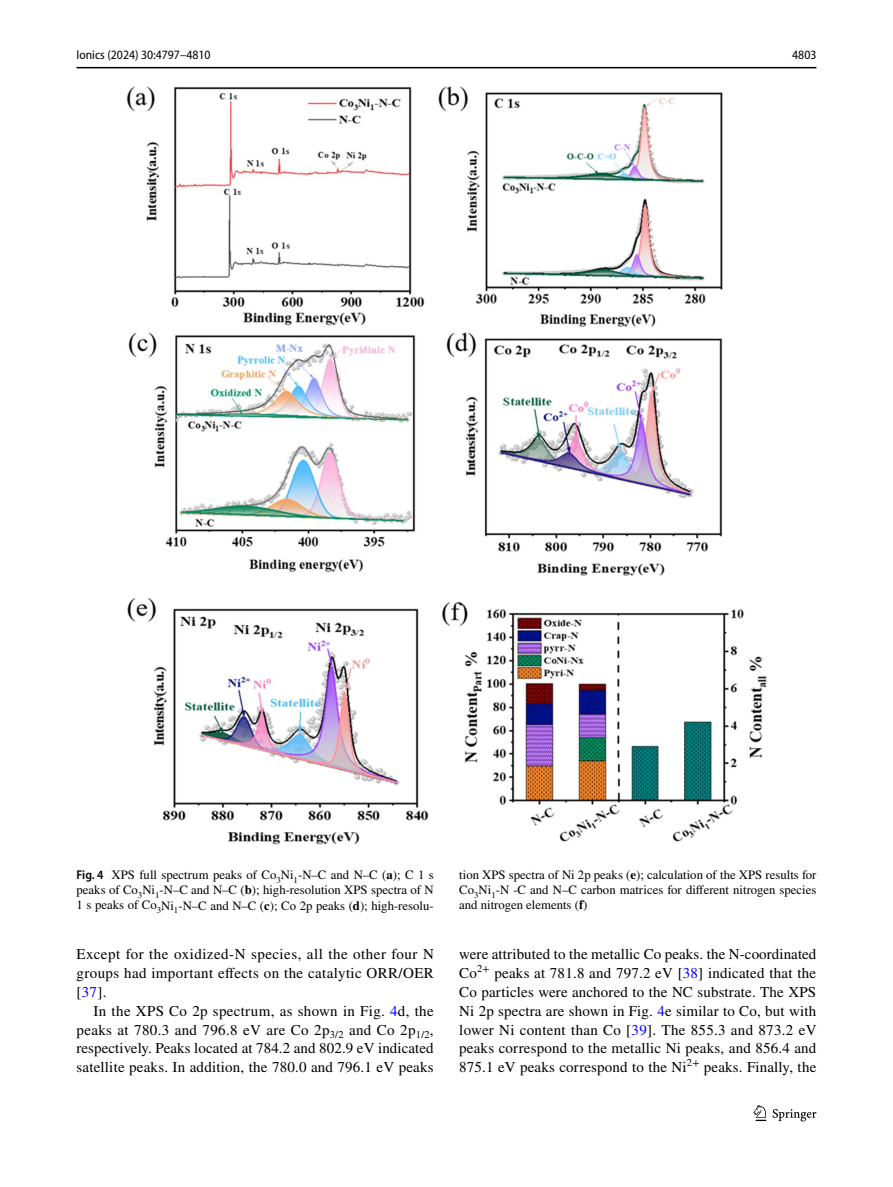
<style>
.page{position:relative;width:893px;height:1187px;background:#fff}
.page>*{position:absolute;margin:0;border:0;box-sizing:border-box;transform-origin:0 0}
.t1{font:15px/18.8px "STIX";letter-spacing:.01em;color:#000;text-align:justify}
.t2{font:12.75px/15px "STIX";color:#000;text-align:justify}
.t3{font:semi-condensed 12.75px "Myriad Pro";color:#000}
.s1{font-family:"Myriad Pro";font-weight:600;font-stretch:semi-condensed}
.s2{font-weight:700}
.s3{color:#00f}
</style>
<div class="page">
<hr style="left:77px;top:67px;width:739px;height:1px;background:#000">
<svg style="left:753px;top:1105px;width:13px;height:15px"></svg>
<svg style="left:773px;top:1109px;width:43px;height:12px"></svg>
<img style="left:127px;top:87px;width:639px;height:757px">
<p class="t3" style="left:77px;top:48px;width:136px">Ionics (2024) 30:4797–4810</p>
<p class="t3" style="left:792px;top:48px;width:26px">4803</p>
<p class="t2" style="left:77px;top:868px;width:359px"><span class="s1">Fig. 4</span> XPS full spectrum peaks of Co<sub>3</sub>Ni<sub>1</sub>-N–C and N–C (<span class="s2">a</span>); C 1 s peaks of Co<sub>3</sub>Ni<sub>1</sub>-N–C and N–C (<span class="s2">b</span>); high-resolution XPS spectra of N 1 s peaks of Co<sub>3</sub>Ni<sub>1</sub>-N–C and N–C (<span class="s2">c</span>); Co 2p peaks (<span class="s2">d</span>); high-resolu-</p>
<p class="t2" style="left:459px;top:868px;width:359px">tion XPS spectra of Ni 2p peaks (<span class="s2">e</span>); calculation of the XPS results for Co<sub>3</sub>Ni<sub>1</sub>-N -C and N–C carbon matrices for different nitrogen species and nitrogen elements (<span class="s2">f</span>)</p>
<p class="t1" style="left:77px;top:946px;width:359px">Except for the oxidized-N species, all the other four N groups had important effects on the catalytic ORR/OER [<span class="s3">37</span>].</p>
<p class="t1" style="left:77px;top:1002px;width:359px;text-indent:17px">In the XPS Co 2p spectrum, as shown in Fig. <span class="s3">4</span>d, the peaks at 780.3 and 796.8 eV are Co 2p<sub>3/2</sub> and Co 2p<sub>1/2</sub>, respectively. Peaks located at 784.2 and 802.9 eV indicated satellite peaks. In addition, the 780.0 and 796.1 eV peaks</p>
<p class="t1" style="left:459px;top:946px;width:359px">were attributed to the metallic Co peaks. the N-coordinated Co<sup>2+</sup> peaks at 781.8 and 797.2 eV [<span class="s3">38</span>] indicated that the Co particles were anchored to the NC substrate. The XPS Ni 2p spectra are shown in Fig. <span class="s3">4</span>e similar to Co, but with lower Ni content than Co [<span class="s3">39</span>]. The 855.3 and 873.2 eV peaks correspond to the metallic Ni peaks, and 856.4 and 875.1 eV peaks correspond to the Ni<sup>2+</sup> peaks. Finally, the</p>
</div>
